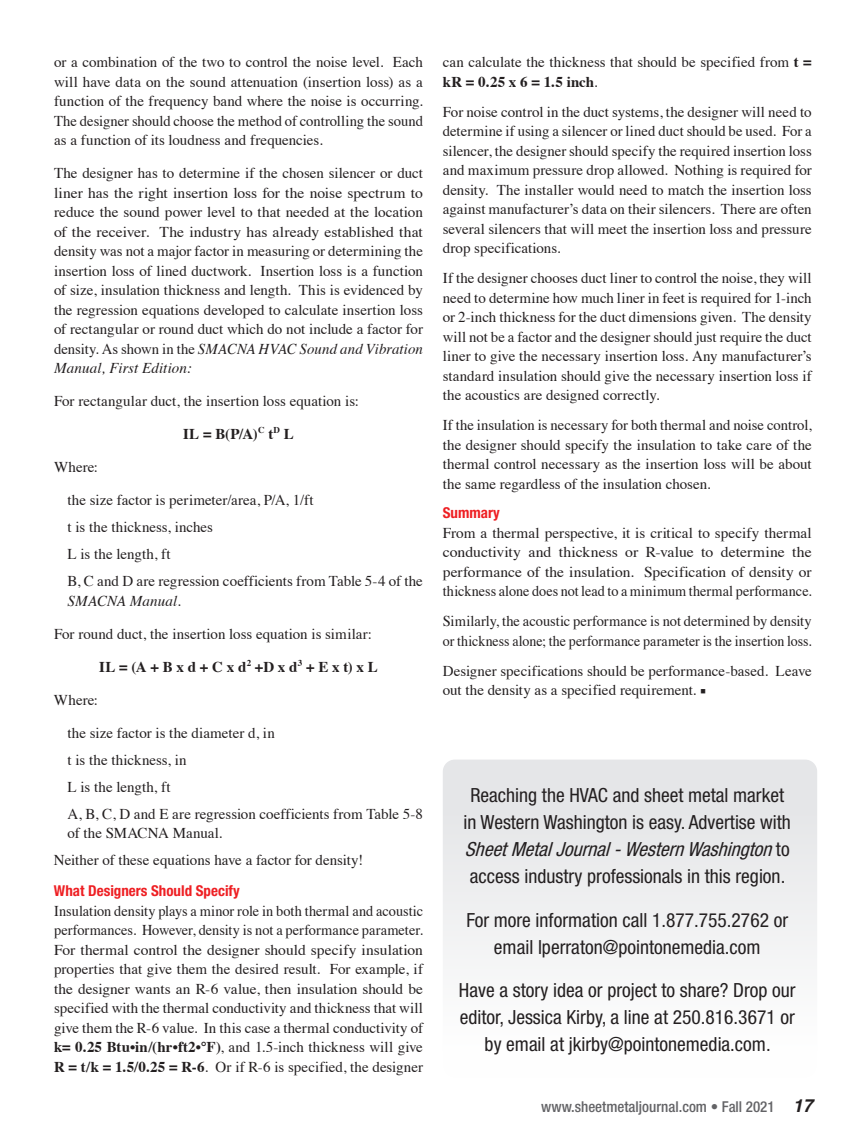
<style>
.page{position:relative;width:864px;height:1134px;background:#fff}
.page>*{position:absolute;margin:0;border:0;box-sizing:border-box;transform-origin:0 0}
.t1{font:condensed 19.5px/27px "Helvetica Neue LT Std";color:#231f20;text-align:center}
.t2{font:15px/19.5px "Times";color:#231f20;text-align:justify}
.t3{font:15px/19.5px "Times";color:#231f20;text-align:justify;scale:.96 1}
.t4{font:700 15px "Times";color:#231f20}
.t5{font:500 condensed 15px "Helvetica Neue LT Std";color:#636366}
.t6{font:700 condensed 15px "Helvetica Neue LT Std";color:#ee1f23}
.t7{font:italic 15px "Times";letter-spacing:.01em;color:#231f20}
.s1{font-style:italic}
.s2{font-style:normal}
.s3{font-weight:700}
.s4{font-family:"Minion Pro"}
.s5{font-family:"Helvetica";font-weight:700;font-style:italic;font-stretch:normal;font-size:18px;color:#231f20}
</style>
<div class="page">
<div style="left:443px;top:760px;width:374px;height:318px;background:linear-gradient(to right,#f1f1f2,#f1f1f2);border-radius:12px"></div>
<p class="t2" style="left:54px;top:51px;width:371px">or a combination of the two to control the noise level. Each will have data on the sound attenuation (insertion loss) as a function of the frequency band where the noise is occurring.<br>The designer should choose the method of controlling the sound as a function of its loudness and frequencies.</p>
<p class="t2" style="left:54px;top:162px;width:371px">The designer has to determine if the chosen silencer or duct liner has the right insertion loss for the noise spectrum to reduce the sound power level to that needed at the location of the receiver. The industry has already established that density was not a major factor in measuring or determining the insertion loss of lined ductwork. Insertion loss is a function of size, insulation thickness and length. This is evidenced by the regression equations developed to calculate insertion loss of rectangular or round duct which do not include a factor for density. As shown in the <span class="s1">SMACNA HVAC Sound and Vibration Manual, First Edition:</span></p>
<p class="t2" style="left:54px;top:390px;width:306px">For rectangular duct, the insertion loss equation is:</p>
<p class="t4" style="left:183px;top:420px;width:112px">IL = B(P/A)<sup>C</sup> t<sup>D</sup> L</p>
<p class="t2" style="left:54px;top:456px;width:46px">Where:</p>
<p class="t2" style="left:68px;top:485px;width:357px;line-height:27px;text-align:left">the size factor is perimeter/area, P/A, 1/ft<br>t is the thickness, inches<br>L is the length, ft<br>B, C and D are regression coefficients from Table 5-4 of the</p>
<p class="t7" style="left:68px;top:587px;width:115px">SMACNA Manual<span class="s2">.</span></p>
<p class="t2" style="left:54px;top:622px;width:320px">For round duct, the insertion loss equation is similar:</p>
<p class="t4" style="left:99px;top:652px;width:280px">IL = (A + B x d + C x d<sup>2</sup> +D x d<sup>3</sup> + E x t) x L</p>
<p class="t2" style="left:54px;top:688px;width:46px">Where:</p>
<p class="t2" style="left:67px;top:718px;width:357px;line-height:27px;text-align:left">the size factor is the diameter d, in<br>t is the thickness, in<br>L is the length, ft<br>A, B, C, D and E are regression coefficients from Table 5-8</p>
<p class="t2" style="left:54px;top:818px;width:311px;line-height:27px;text-indent:14px">of the SMACNA Manual.<br>Neither of these equations have a factor for density!</p>
<p class="t6" style="left:54px;top:882px;width:187px">What Designers Should Specify</p>
<p class="t3" style="left:54px;top:900px;width:386px">Insulation density plays a minor role in both thermal and acoustic performances. However, density is not a performance parameter.<br>For thermal control the designer should specify insulation properties that give them the desired result. For example, if the designer wants an R-6 value, then insulation should be specified with the thermal conductivity and thickness that will give them the R-6 value. In this case a thermal conductivity of <span class="s3">k= 0.25 Btu•in/(hr•ft2•°F)</span>, and 1.5-inch thickness will give <span class="s3">R = t/k = 1.5/0.25 = R-6</span>. Or if R-6 is specified, the designer</p>
<p class="t2" style="left:443px;top:51px;width:370px">can calculate the thickness that should be specified from <span class="s3">t = kR = 0.25 x 6 = 1.5 inch</span>.</p>
<p class="t2" style="left:443px;top:100px;width:371px">For noise control in the duct systems, the designer will need to determine if using a silencer or lined duct should be used. For a silencer, the designer should specify the required insertion loss and maximum pressure drop allowed. Nothing is required for density. The installer would need to match the insertion loss against manufacturer’s data on their silencers. There are often several silencers that will meet the insertion loss and pressure drop specifications.</p>
<p class="t2" style="left:443px;top:267px;width:371px">If the designer chooses duct liner to control the noise, they will need to determine how much liner in feet is required for 1-inch or 2-inch thickness for the duct dimensions given. The density will not be a factor and the designer should just require the duct liner to give the necessary insertion loss. Any manufacturer’s standard insulation should give the necessary insertion loss if the acoustics are designed correctly.</p>
<p class="t2" style="left:443px;top:414px;width:371px">If the insulation is necessary for both thermal and noise control, the designer should specify the insulation to take care of the thermal control necessary as the insertion loss will be about the same regardless of the insulation chosen.</p>
<p class="t6" style="left:443px;top:504px;width:59px">Summary</p>
<p class="t2" style="left:443px;top:522px;width:371px">From a thermal perspective, it is critical to specify thermal conductivity and thickness or R-value to determine the performance of the insulation. Specification of density or thickness alone does not lead to a minimum thermal performance.</p>
<p class="t2" style="left:443px;top:610px;width:370px">Similarly, the acoustic performance is not determined by density or thickness alone; the performance parameter is the insertion loss.</p>
<p class="t2" style="left:443px;top:660px;width:370px">Designer specifications should be performance-based. Leave out the density as a specified requirement. <span class="s4">■</span></p>
<h1 class="t1" style="left:464px;top:782px;width:329px">Reaching the HVAC and sheet metal market in Western Washington is easy. Advertise with <span class="s1">SheetMetalJournal -WesternWashington</span>t o access industry professionals in this region.</h1>
<h1 class="t1" style="left:466px;top:906px;width:323px">For more information call 1.877.755.2762 or email lperraton@pointonemedia.com</h1>
<h1 class="t1" style="left:459px;top:977px;width:338px">Have a story idea or project to share? Drop our editor, Jessica Kirby, a line at 250.816.3671 or by email at jkirby@pointonemedia.com.</h1>
<p class="t5" style="left:541px;top:1098px;width:273px">www.sheetmetaljournal.com • Fall 2021 <span class="s5">17</span></p>
</div>
